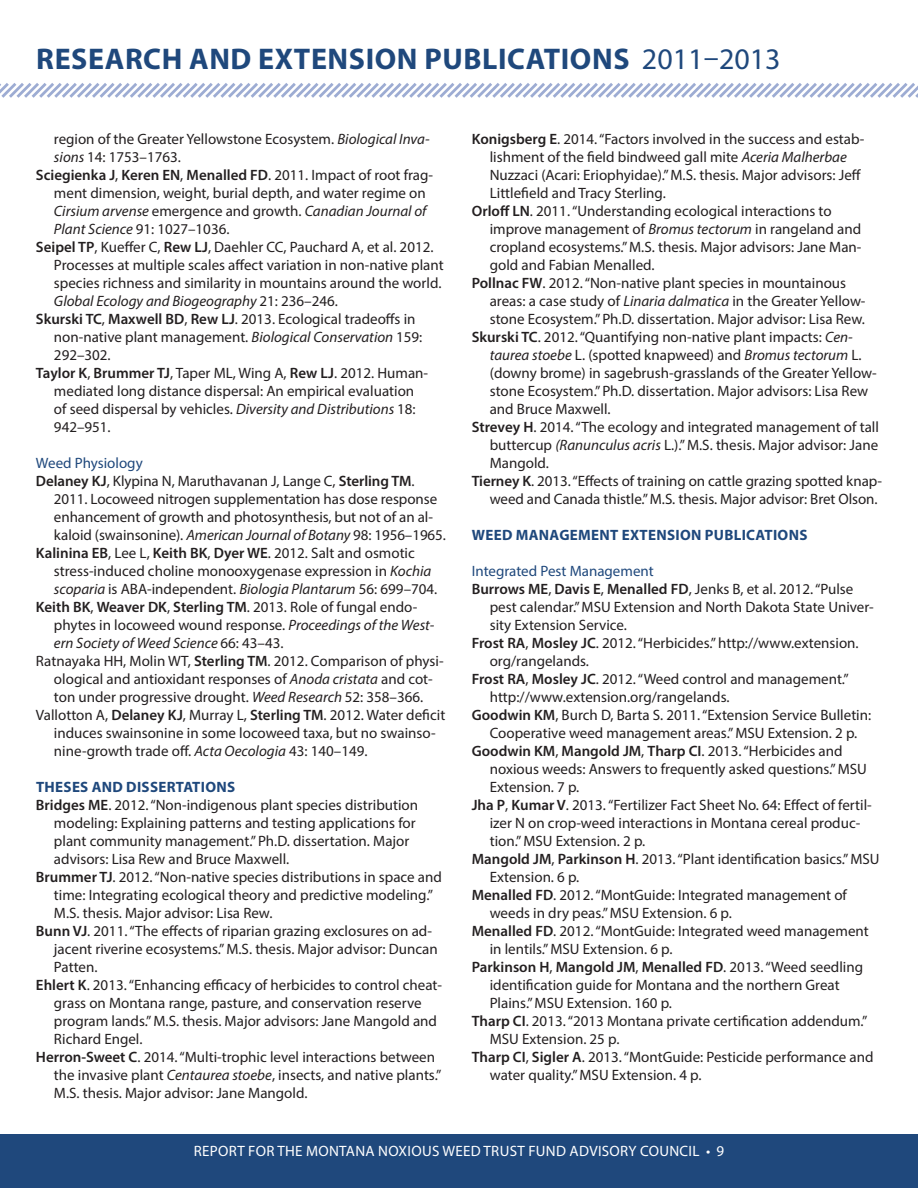
<style>
.page{position:relative;width:918px;height:1188px;background:#fff}
.page>*{position:absolute;margin:0;border:0;box-sizing:border-box;transform-origin:0 0}
.t1{font:700 30px "Myriad Pro";letter-spacing:.02em;color:#1f487c}
.Journal_article{font:15px/18px "Myriad Pro";color:#231f20}
.Text_Subhead_1{font:700 15px "Myriad Pro";letter-spacing:.02em;color:#1f487c}
.t2{font:15px "Myriad Pro";letter-spacing:.02em;color:#fff}
.Topic_header{font:15px "Myriad Pro";color:#1f487c}
.s1{font-weight:400}
.s2{font-style:italic}
.s3{font-weight:600}
</style>
<div class="page">
<div style="left:0;top:1134px;width:918px;height:54px;background:#1f487c"></div>
<svg style="left:0;top:83px;width:918px;height:15px"></svg>
<p class="t1" style="left:36px;top:39px;width:746px">RESEARCH AND EXTENSION PUBLICATIONS <span class="s1">2011–2013</span></p>
<p class="Journal_article" style="left:54px;top:130px;width:377px">region of the Greater Yellowstone Ecosystem. <span class="s2">Biological Inva&shy;sions</span> 14: 1753–1763.</p>
<p class="Journal_article" style="left:54px;top:166px;width:381px;text-indent:-18px"><span class="s3">Sciegienka J</span>, <span class="s3">Keren EN</span>, <span class="s3">Menalled FD</span>. 2011. Impact of root frag&shy;ment dimension, weight, burial depth, and water regime on <span class="s2">Cirsium arvense</span> emergence and growth. <span class="s2">Canadian Journal of Plant Science</span> 91: 1027–1036.</p>
<p class="Journal_article" style="left:54px;top:238px;width:391px;text-indent:-18px"><span class="s3">Seipel TP</span>, Kueffer C, <span class="s3">Rew LJ</span>, Daehler CC, Pauchard A, et al. 2012.<br>Processes at multiple scales affect variation in non-native plant species richness and similarity in mountains around the world.<br><span class="s2">Global Ecology and Biogeography</span> 21: 236–246.</p>
<p class="Journal_article" style="left:54px;top:310px;width:370px;text-indent:-18px"><span class="s3">Skurski TC</span>, <span class="s3">Maxwell BD</span>, <span class="s3">Rew LJ</span>. 2013. Ecological tradeoffs in non-native plant management. <span class="s2">Biological Conservation</span> 159:<br>292–302.</p>
<p class="Journal_article" style="left:54px;top:364px;width:376px;text-indent:-18px"><span class="s3">Taylor K</span>, <span class="s3">Brummer TJ</span>, Taper ML, Wing A, <span class="s3">Rew LJ</span>. 2012. Human&shy;mediated long distance dispersal: An empirical evaluation of seed dispersal by vehicles. <span class="s2">Diversity and Distributions</span> 18:<br>942–951.</p>
<p class="Topic_header" style="left:36px;top:454px;width:108px">Weed Physiology</p>
<p class="Journal_article" style="left:54px;top:472px;width:393px;text-indent:-18px"><span class="s3">Delaney KJ</span>, Klypina N, Maruthavanan J, Lange C, <span class="s3">Sterling TM</span>.<br>2011. Locoweed nitrogen supplementation has dose response enhancement of growth and photosynthesis, but not of an al&shy;kaloid (swainsonine). <span class="s2">American Journal of Botany</span> 98: 1956–1965.</p>
<p class="Journal_article" style="left:54px;top:544px;width:385px;text-indent:-18px"><span class="s3">Kalinina EB</span>, Lee L, <span class="s3">Keith BK</span>, <span class="s3">Dyer WE</span>. 2012. Salt and osmotic stress-induced choline monooxygenase expression in <span class="s2">Kochia scoparia</span> is ABA-independent. <span class="s2">Biologia Plantarum</span> 56: 699–704.</p>
<p class="Journal_article" style="left:54px;top:598px;width:382px;text-indent:-18px"><span class="s3">Keith BK</span>, <span class="s3">Weaver DK</span>, <span class="s3">Sterling TM</span>. 2013. Role of fungal endo&shy;phytes in locoweed wound response. <span class="s2">Proceedings of the West&shy;ern Society of Weed Science</span> 66: 43–43.</p>
<p class="Journal_article" style="left:36px;top:652px;width:409px;text-align:center">Ratnayaka HH, Molin WT, <span class="s3">Sterling TM</span>. 2012. Comparison of physi&shy;ological and antioxidant responses of <span class="s2">Anoda cristata</span> and cot-<br>ton under progressive drought. <span class="s2">Weed Research</span> 52: 358–366.</p>
<p class="Journal_article" style="left:54px;top:706px;width:393px;text-indent:-18px">Vallotton A, <span class="s3">Delaney KJ</span>, Murray L, <span class="s3">Sterling TM</span>. 2012. Water deficit induces swainsonine in some locoweed taxa, but no swainso&shy;nine-growth trade off. <span class="s2">Acta Oecologia</span> 43: 140–149.</p>
<p class="Text_Subhead_1" style="left:36px;top:777px;width:201px">THESES AND DISSERTATIONS</p>
<p class="Journal_article" style="left:54px;top:796px;width:366px;text-indent:-18px"><span class="s3">Bridges ME</span>. 2012. “Non-indigenous plant species distribution modeling: Explaining patterns and testing applications for plant community management.” Ph.D. dissertation. Major advisors: Lisa Rew and Bruce Maxwell.</p>
<p class="Journal_article" style="left:54px;top:868px;width:389px;text-indent:-18px"><span class="s3">Brummer TJ</span>. 2012. “Non-native species distributions in space and time: Integrating ecological theory and predictive modeling.”<br>M.S. thesis. Major advisor: Lisa Rew.</p>
<p class="Journal_article" style="left:54px;top:922px;width:385px;text-indent:-18px"><span class="s3">Bunn VJ</span>. 2011. “The effects of riparian grazing exclosures on ad&shy;jacent riverine ecosystems.” M.S. thesis. Major advisor: Duncan<br>Patten.</p>
<p class="Journal_article" style="left:54px;top:976px;width:390px;text-indent:-18px"><span class="s3">Ehlert K</span>. 2013. “Enhancing efficacy of herbicides to control cheat&shy;grass on Montana range, pasture, and conservation reserve program lands.” M.S. thesis. Major advisors: Jane Mangold and Richard Engel.</p>
<p class="Journal_article" style="left:54px;top:1048px;width:389px;text-indent:-18px"><span class="s3">Herron-Sweet C</span>. 2014. “Multi-trophic level interactions between the invasive plant <span class="s2">Centaurea stoebe</span>, insects, and native plants.”<br>M.S. thesis. Major advisor: Jane Mangold.</p>
<p class="Journal_article" style="left:490px;top:130px;width:376px;text-indent:-18px"><span class="s3">Konigsberg E</span>. 2014. “Factors involved in the success and estab&shy;lishment of the field bindweed gall mite <span class="s2">Aceria Malherbae </span>Nuzzaci (Acari: Eriophyidae).” M.S. thesis. Major advisors: Jeff Littlefield and Tracy Sterling.</p>
<p class="Journal_article" style="left:490px;top:202px;width:373px;text-indent:-18px"><span class="s3">Orloff LN</span>. 2011. “Understanding ecological interactions to improve management of <span class="s2">Bromus tectorum</span> in rangeland and cropland ecosystems.” M.S. thesis. Major advisors: Jane Man&shy;gold and Fabian Menalled.</p>
<p class="Journal_article" style="left:490px;top:274px;width:377px;text-indent:-18px"><span class="s3">Pollnac FW</span>. 2012. “Non-native plant species in mountainous areas: a case study of <span class="s2">Linaria dalmatica</span> in the Greater Yellow&shy;stone Ecosystem.” Ph.D. dissertation. Major advisor: Lisa Rew.</p>
<p class="Journal_article" style="left:490px;top:328px;width:389px;text-indent:-18px"><span class="s3">Skurski TC</span>. 2012. “Quantifying non-native plant impacts: <span class="s2">Cen&shy;taurea stoebe</span> L. (spotted knapweed) and <span class="s2">Bromus tectorum</span> L. (downy brome) in sagebrush-grasslands of the Greater Yellow&shy;stone Ecosystem.” Ph.D. dissertation. Major advisors: Lisa Rew and Bruce Maxwell.</p>
<p class="Journal_article" style="left:490px;top:418px;width:391px;text-align:justify;text-indent:-18px"><span class="s3">Strevey H</span>. 2014. “The ecology and integrated management of tall buttercup <span class="s2">(Ranunculus acris</span> L.).” M.S. thesis. Major advisor: Jane Mangold.</p>
<p class="Journal_article" style="left:490px;top:472px;width:394px;text-indent:-18px"><span class="s3">Tierney K</span>. 2013. “Effects of training on cattle grazing spotted knap&shy;weed and Canada thistle.” M.S. thesis. Major advisor: Bret Olson.</p>
<p class="Text_Subhead_1" style="left:472px;top:525px;width:337px">WEED MANAGEMENT EXTENSION PUBLICATIONS</p>
<p class="Topic_header" style="left:472px;top:562px;width:184px">Integrated Pest Management</p>
<p class="Journal_article" style="left:490px;top:580px;width:386px;text-indent:-18px"><span class="s3">Burrows ME</span>, <span class="s3">Davis E</span>, <span class="s3">Menalled FD</span>, Jenks B, et al. 2012. “Pulse pest calendar.” MSU Extension and North Dakota State Univer&shy;sity Extension Service.</p>
<p class="Journal_article" style="left:490px;top:634px;width:370px;text-indent:-18px"><span class="s3">Frost RA</span>, <span class="s3">Mosley JC</span>. 2012. “Herbicides.” http://www.extension. org/rangelands.</p>
<p class="Journal_article" style="left:490px;top:670px;width:360px;text-indent:-18px"><span class="s3">Frost RA</span>, <span class="s3">Mosley JC</span>. 2012. “Weed control and management.” http://www.extension.org/rangelands.</p>
<p class="Journal_article" style="left:472px;top:706px;width:401px;text-align:center"><span class="s3">Goodwin KM</span>, Burch D, Barta S. 2011. “Extension Service Bulletin:<br>Cooperative weed management areas.” MSU Extension. 2 p.</p>
<p class="Journal_article" style="left:490px;top:742px;width:379px;text-indent:-18px"><span class="s3">Goodwin KM</span>, <span class="s3">Mangold JM</span>, <span class="s3">Tharp CI</span>. 2013. “Herbicides and noxious weeds: Answers to frequently asked questions.” MSU<br>Extension. 7 p.</p>
<p class="Journal_article" style="left:490px;top:796px;width:384px;text-indent:-18px"><span class="s3">Jha P</span>, <span class="s3">Kumar V</span>. 2013. “Fertilizer Fact Sheet No. 64: Effect of fertil&shy;izer N on crop-weed interactions in Montana cereal produc&shy;tion.” MSU Extension. 2 p.</p>
<p class="Journal_article" style="left:490px;top:850px;width:391px;text-indent:-18px"><span class="s3">Mangold JM</span>, <span class="s3">Parkinson H</span>. 2013. “Plant identification basics.” MSU<br>Extension. 6 p.</p>
<p class="Journal_article" style="left:490px;top:886px;width:359px;text-indent:-18px"><span class="s3">Menalled FD</span>. 2012. “MontGuide: Integrated management of weeds in dry peas.” MSU Extension. 6 p.</p>
<p class="Journal_article" style="left:490px;top:922px;width:381px;text-indent:-18px"><span class="s3">Menalled FD</span>. 2012. “MontGuide: Integrated weed management in lentils.” MSU Extension. 6 p.</p>
<p class="Journal_article" style="left:490px;top:958px;width:375px;text-indent:-18px"><span class="s3">Parkinson H</span>, <span class="s3">Mangold JM</span>, <span class="s3">Menalled FD</span>. 2013. “Weed seedling identification guide for Montana and the northern Great<br>Plains.” MSU Extension. 160 p.</p>
<p class="Journal_article" style="left:490px;top:1012px;width:379px;text-indent:-18px"><span class="s3">Tharp CI</span>. 2013. “2013 Montana private certification addendum.”<br>MSU Extension. 25 p.</p>
<p class="Journal_article" style="left:490px;top:1048px;width:385px;text-indent:-18px"><span class="s3">Tharp CI</span>, <span class="s3">Sigler A</span>. 2013. “MontGuide: Pesticide performance and water quality.” MSU Extension. 4 p.</p>
<p class="t2" style="left:194px;top:1142px;width:532px">REPORT FOR THE MONTANA NOXIOUS WEED TRUST FUND ADVISORY COUNCIL • 9</p>
</div>
